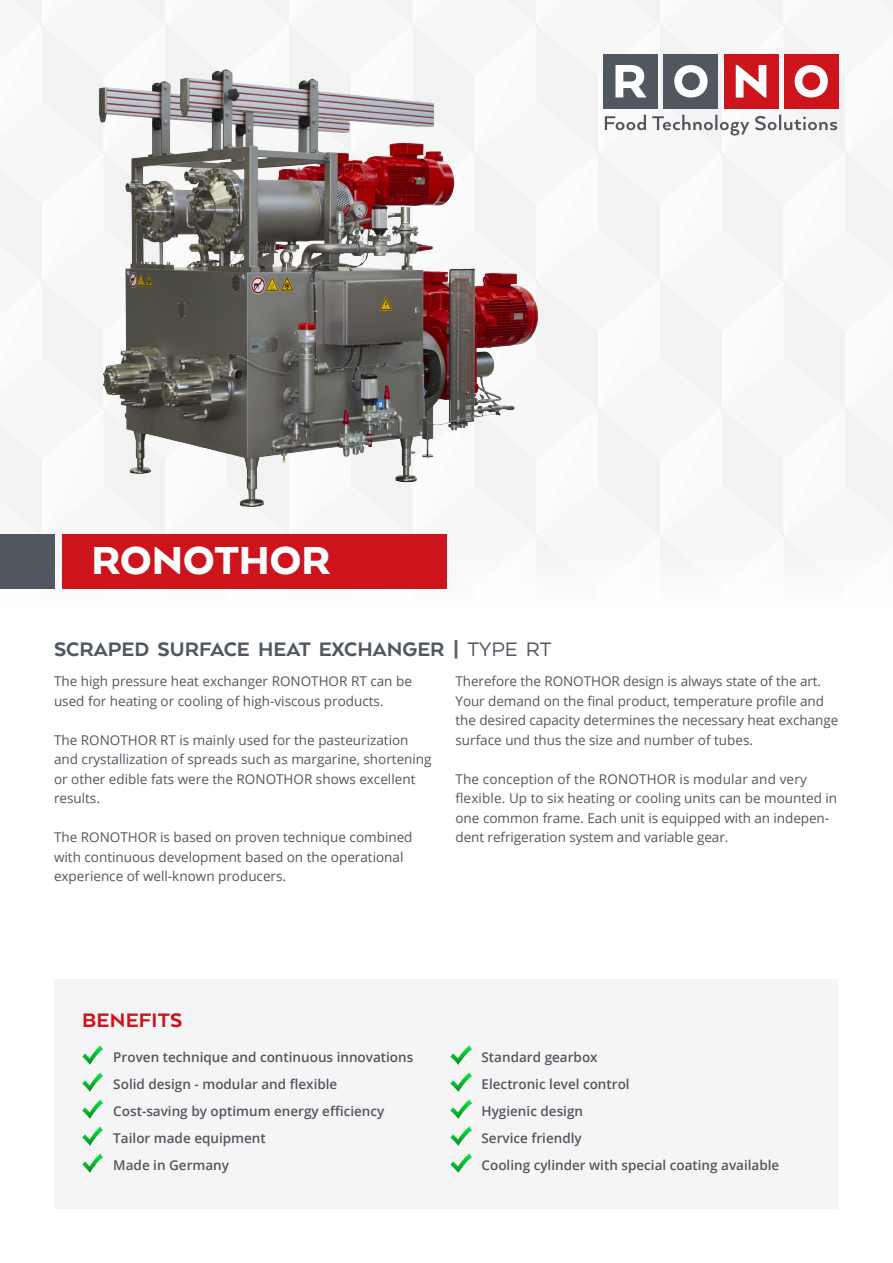
<style>
.page{position:relative;width:893px;height:1263px;background:#fff}
.page>*{position:absolute;margin:0;border:0;box-sizing:border-box;transform-origin:0 0}
.t1{font:900 45px "Arquitecta";color:#fff}
.t2{font:800 22.5px "Arquitecta";color:#51575f}
.t3{font:800 22.5px "Arquitecta";letter-spacing:.01em;color:#cd141c}
.t4{font:13.5px/19.5px "Open Sans";color:#51575f}
.t5{font:600 13.5px/27px "Open Sans";color:#51575f}
.s1{font-weight:400}
</style>
<div class="page">
<svg style="left:0;top:0;width:893px;height:589px"></svg>
<div style="left:54px;top:979px;width:784px;height:229px;background:#f5f5f6"></div>
<div style="left:0;top:534px;width:54px;height:55px;background:#51575f"></div>
<img style="left:82px;top:1046px;width:21px;height:18px">
<img style="left:82px;top:1073px;width:21px;height:18px">
<img style="left:82px;top:1100px;width:21px;height:18px">
<img style="left:82px;top:1127px;width:21px;height:18px">
<img style="left:82px;top:1154px;width:21px;height:18px">
<img style="left:450px;top:1046px;width:21px;height:18px">
<img style="left:450px;top:1073px;width:21px;height:18px">
<img style="left:450px;top:1100px;width:21px;height:18px">
<img style="left:450px;top:1127px;width:21px;height:18px">
<img style="left:450px;top:1154px;width:21px;height:18px">
<div style="left:62px;top:534px;width:384px;height:55px;background:#cd141c"></div>
<h1 class="t1" style="left:91px;top:533px;width:241px">RONOTHOR</h1>
<h2 class="t2" style="left:54px;top:636px;width:499px">SCRAPED SURFACE HEAT EXCHANGER | <span class="s1">TYPE RT</span></h2>
<p class="t4" style="left:54px;top:671px;width:359px">The high pressure heat exchanger RONOTHOR RT can be used for heating or cooling of high-viscous products.</p>
<p class="t4" style="left:54px;top:730px;width:379px">The RONOTHOR RT is mainly used for the pasteurization and crystallization of spreads such as margarine, shortening or other edible fats were the RONOTHOR shows excellent results.</p>
<p class="t4" style="left:54px;top:827px;width:360px">The RONOTHOR is based on proven technique combined with continuous development based on the operational experience of well-known producers.</p>
<p class="t4" style="left:455px;top:671px;width:384px">Therefore the RONOTHOR design is always state of the art.<br>Your demand on the final product, temperature profile and the desired capacity determines the necessary heat exchange surface und thus the size and number of tubes.</p>
<p class="t4" style="left:455px;top:768px;width:383px">The conception of the RONOTHOR is modular and very flexible. Up to six heating or cooling units can be mounted in one common frame. Each unit is equipped with an indepen&shy;dent refrigeration system and variable gear.</p>
<h2 class="t3" style="left:82px;top:1006px;width:102px">BENEFITS</h2>
<p class="t5" style="left:113px;top:1043px;width:302px">Proven technique and continuous innovations<br>Solid design - modular and flexible<br>Cost-saving by optimum energy efficiency<br>Tailor made equipment<br>Made in Germany</p>
<p class="t5" style="left:482px;top:1043px;width:299px">Standard gearbox<br>Electronic level control<br>Hygienic design<br>Service friendly<br>Cooling cylinder with special coating available</p>
</div>
